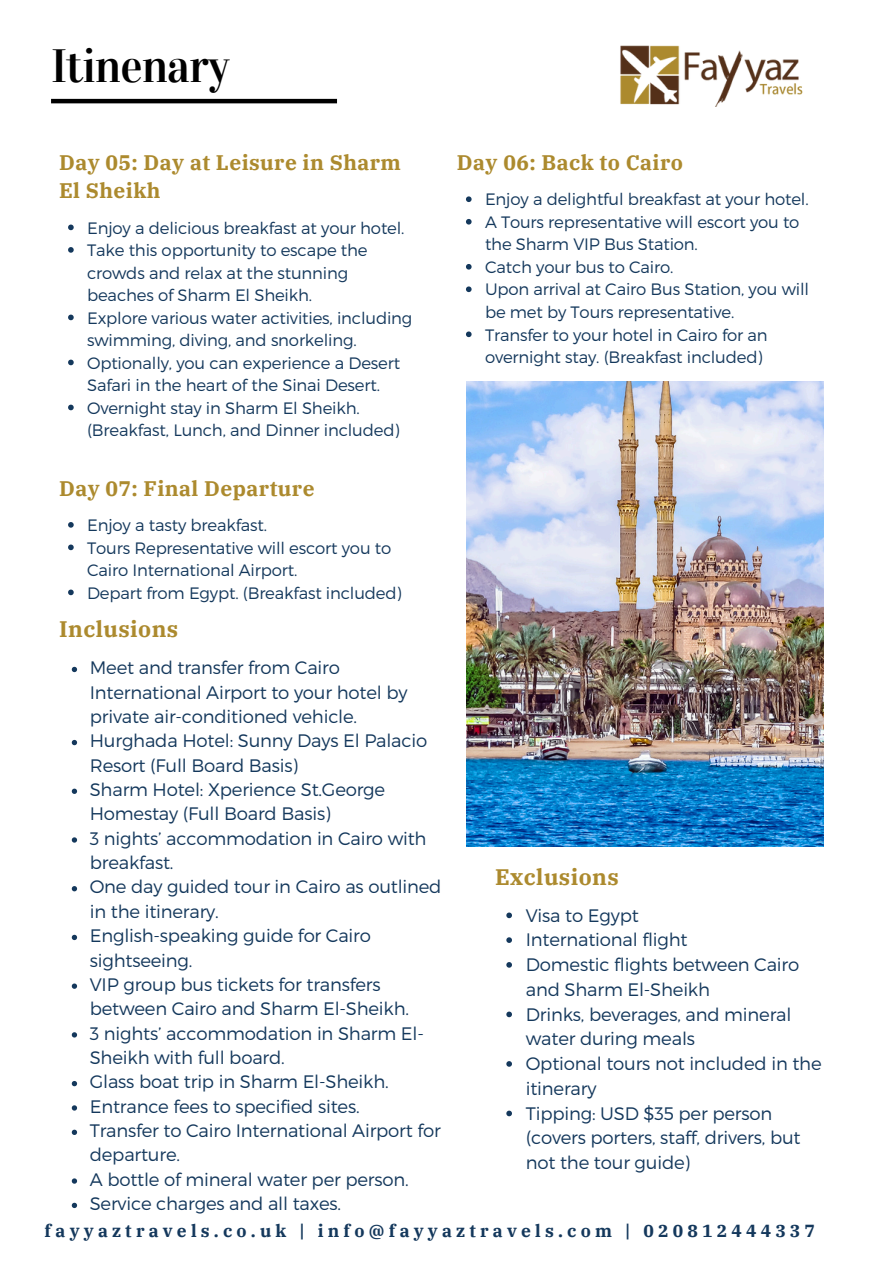
<style>
.page{position:relative;width:894px;height:1264px;background:#fff}
.page>*{position:absolute;margin:0;border:0;box-sizing:border-box;transform-origin:0 0}
.t1{font:46.5px "Vidaloka";letter-spacing:-.02em;color:#000}
.t2{font:700 22.35px "IBM Plex Serif";letter-spacing:.02em;color:#ac8a2e}
.t3{font:700 21px/28.2px "IBM Plex Serif";letter-spacing:.02em;color:#ac8a2e}
.t4{font:300 18px/24.3px "Montserrat";letter-spacing:-.01em;color:#14385c}
.t5{font:700 17.4px "IBM Plex Serif";letter-spacing:.24em;color:#14385c}
.t6{font:300 16.5px/22.5px "Montserrat";letter-spacing:-.01em;color:#14385c}
</style>
<div class="page">
<img style="left:620px;top:46px;width:183px;height:61px">
<hr style="left:51px;top:99px;width:286px;height:4px;background:#000">
<img style="left:466px;top:382px;width:357px;height:464px">
<svg style="left:506px;top:912px;width:6px;height:6px"></svg>
<svg style="left:506px;top:937px;width:6px;height:5px"></svg>
<svg style="left:506px;top:962px;width:6px;height:5px"></svg>
<svg style="left:506px;top:1011px;width:6px;height:6px"></svg>
<svg style="left:506px;top:1061px;width:6px;height:5px"></svg>
<svg style="left:506px;top:1110px;width:6px;height:6px"></svg>
<svg style="left:72px;top:667px;width:5px;height:5px"></svg>
<svg style="left:72px;top:740px;width:5px;height:5px"></svg>
<svg style="left:72px;top:788px;width:5px;height:6px"></svg>
<svg style="left:72px;top:837px;width:5px;height:5px"></svg>
<svg style="left:72px;top:886px;width:5px;height:5px"></svg>
<svg style="left:72px;top:934px;width:5px;height:6px"></svg>
<svg style="left:72px;top:983px;width:5px;height:5px"></svg>
<svg style="left:72px;top:1032px;width:5px;height:5px"></svg>
<svg style="left:72px;top:1081px;width:5px;height:5px"></svg>
<svg style="left:72px;top:1105px;width:5px;height:5px"></svg>
<svg style="left:72px;top:1129px;width:5px;height:5px"></svg>
<svg style="left:72px;top:1178px;width:5px;height:5px"></svg>
<svg style="left:72px;top:1202px;width:5px;height:5px"></svg>
<svg style="left:68px;top:224px;width:6px;height:6px"></svg>
<svg style="left:68px;top:247px;width:6px;height:6px"></svg>
<svg style="left:68px;top:314px;width:6px;height:6px"></svg>
<svg style="left:68px;top:359px;width:6px;height:6px"></svg>
<svg style="left:68px;top:404px;width:6px;height:6px"></svg>
<svg style="left:466px;top:196px;width:5px;height:6px"></svg>
<svg style="left:466px;top:219px;width:5px;height:5px"></svg>
<svg style="left:466px;top:264px;width:5px;height:5px"></svg>
<svg style="left:466px;top:286px;width:5px;height:6px"></svg>
<svg style="left:466px;top:331px;width:5px;height:6px"></svg>
<svg style="left:68px;top:522px;width:6px;height:5px"></svg>
<svg style="left:68px;top:544px;width:6px;height:6px"></svg>
<svg style="left:68px;top:589px;width:6px;height:6px"></svg>
<p class="t1" style="left:51px;top:38px;width:180px">Itinenary</p>
<p class="t3" style="left:59px;top:148px;width:343px">Day 05: Day at Leisure in Sharm<br>El Sheikh</p>
<p class="t6" style="left:87px;top:216px;width:319px">Enjoy a delicious breakfast at your hotel.</p>
<p class="t6" style="left:87px;top:238px;width:282px">Take this opportunity to escape the crowds and relax at the stunning beaches of Sharm El Sheikh.</p>
<p class="t6" style="left:87px;top:306px;width:327px">Explore various water activities, including swimming, diving, and snorkeling.</p>
<p class="t6" style="left:87px;top:351px;width:314px">Optionally, you can experience a Desert<br>Safari in the heart of the Sinai Desert.</p>
<p class="t6" style="left:87px;top:396px;width:314px">Overnight stay in Sharm El Sheikh. (Breakfast, Lunch, and Dinner included)</p>
<h3 class="t3" style="left:59px;top:473px;width:257px">Day 07: Final Departure</h3>
<p class="t6" style="left:87px;top:513px;width:181px">Enjoy a tasty breakfast.</p>
<p class="t6" style="left:87px;top:535px;width:305px">Tours Representative will escort you to<br>Cairo International Airport.</p>
<p class="t6" style="left:87px;top:580px;width:316px">Depart from Egypt. (Breakfast included)</p>
<p class="t2" style="left:59px;top:614px;width:121px">Inclusions</p>
<p class="t4" style="left:90px;top:654px;width:319px">Meet and transfer from Cairo<br>International Airport to your hotel by private air-conditioned vehicle.</p>
<p class="t4" style="left:90px;top:728px;width:339px">Hurghada Hotel: Sunny Days El Palacio<br>Resort (Full Board Basis)</p>
<p class="t4" style="left:90px;top:776px;width:297px">Sharm Hotel: Xperience St.George<br>Homestay (Full Board Basis)</p>
<p class="t4" style="left:90px;top:825px;width:338px">3 nights’ accommodation in Cairo with breakfast.</p>
<h2 class="t4" style="left:90px;top:874px;width:353px">One day guided tour in Cairo as outlined in the itinerary.</h2>
<p class="t4" style="left:90px;top:922px;width:282px">English-speaking guide for Cairo sightseeing.</p>
<p class="t4" style="left:90px;top:971px;width:321px">VIP group bus tickets for transfers between Cairo and Sharm El-Sheikh.</p>
<p class="t4" style="left:90px;top:1020px;width:335px">3 nights’ accommodation in Sharm El-<br>Sheikh with full board.</p>
<h2 class="t4" style="left:90px;top:1068px;width:300px">Glass boat trip in Sharm El-Sheikh.</h2>
<p class="t4" style="left:90px;top:1093px;width:271px">Entrance fees to specified sites.</p>
<p class="t4" style="left:90px;top:1117px;width:352px">Transfer to Cairo International Airport for departure.</p>
<p class="t4" style="left:90px;top:1166px;width:320px">A bottle of mineral water per person.</p>
<p class="t4" style="left:90px;top:1190px;width:253px">Service charges and all taxes.</p>
<p class="t3" style="left:457px;top:148px;width:227px">Day 06: Back to Cairo</p>
<p class="t6" style="left:485px;top:187px;width:325px">Enjoy a delightful breakfast at your hotel.</p>
<p class="t6" style="left:485px;top:210px;width:316px">A Tours representative will escort you to the Sharm VIP Bus Station.</p>
<h2 class="t6" style="left:485px;top:255px;width:190px">Catch your bus to Cairo.</h2>
<p class="t6" style="left:485px;top:277px;width:325px">Upon arrival at Cairo Bus Station, you will be met by Tours representative.</p>
<p class="t6" style="left:485px;top:322px;width:284px">Transfer to your hotel in Cairo for an overnight stay. (Breakfast included)</p>
<p class="t2" style="left:495px;top:861px;width:125px">Exclusions</p>
<p class="t4" style="left:525px;top:902px;width:114px">Visa to Egypt</p>
<p class="t4" style="left:525px;top:926px;width:163px">International flight</p>
<p class="t4" style="left:525px;top:951px;width:275px;line-height:24.8px">Domestic flights between Cairo and Sharm El-Sheikh</p>
<p class="t4" style="left:525px;top:1000px;width:267px;line-height:24.8px">Drinks, beverages, and mineral water during meals</p>
<p class="t4" style="left:525px;top:1050px;width:297px;line-height:24.8px">Optional tours not included in the itinerary</p>
<h2 class="t4" style="left:525px;top:1099px;width:276px;line-height:24.8px">Tipping: USD $35 per person (covers porters, staff, drivers, but not the tour guide)</h2>
<p class="t5" style="left:45px;top:1219px;width:771px">fayyaztravels.co.uk | info@fayyaztravels.com | 020812444337</p>
</div>
